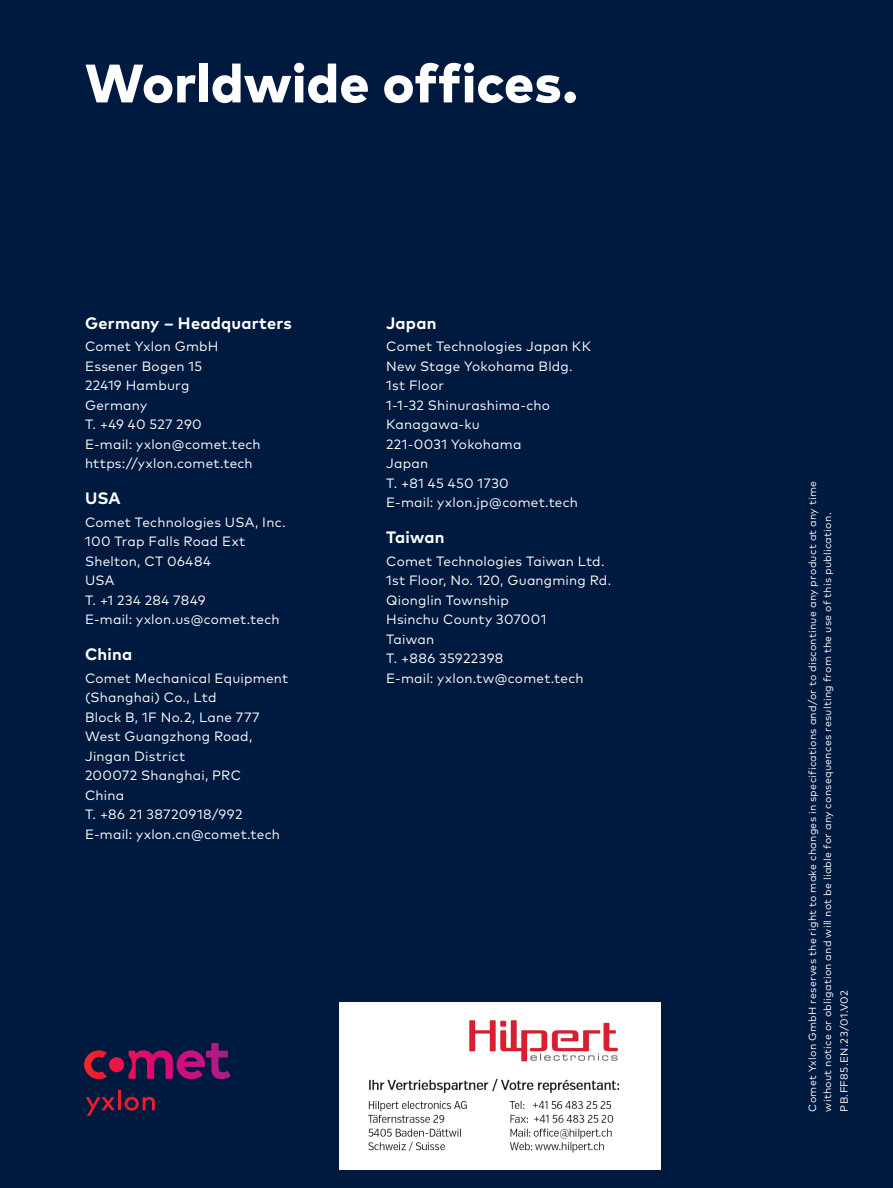
<style>
.page{position:relative;width:893px;height:1188px;background:#00193f}
.page>*{position:absolute;margin:0;border:0;box-sizing:border-box;transform-origin:0 0}
.t1{font:800 54px "Mark Pro";letter-spacing:.005em;color:#fff}
.t2{font:700 16.5px "Mark Pro";letter-spacing:.015em;color:#fff}
.t3{font:13.5px/19.5px "Mark Pro";letter-spacing:.02em;color:#fff}
.t4{font:10.5px/15px "Mark Pro";letter-spacing:.03em;color:#fff}
</style>
<div class="page">
<svg style="left:86px;top:1097px;width:29px;height:19px"></svg>
<hr style="left:118px;top:1091px;width:3px;height:19px;background:#ee1a2e">
<svg style="left:125px;top:1097px;width:30px;height:14px"></svg>
<svg style="left:84px;top:1043px;width:146px;height:36px"></svg>
<img style="left:339px;top:1003px;width:322px;height:167px">
<h1 class="t1" style="left:85px;top:42px;width:494px">Worldwide offices.</h1>
<p class="t2" style="left:85px;top:310px;width:208px">Germany – Headquarters</p>
<p class="t3" style="left:85px;top:336px;width:177px">Comet Yxlon GmbH<br>Essener Bogen 15<br>22419 Hamburg<br>Germany<br>T. +49 40 527 290<br>E-mail: yxlon@comet.tech https://yxlon.comet.tech</p>
<p class="t2" style="left:85px;top:486px;width:37px">USA</p>
<p class="t3" style="left:85px;top:511px;width:202px">Comet Technologies USA, Inc.<br>100 Trap Falls Road Ext<br>Shelton, CT 06484<br>USA<br>T. +1 234 284 7849<br>E-mail: yxlon.us@comet.tech</p>
<p class="t2" style="left:85px;top:642px;width:49px">China</p>
<p class="t3" style="left:85px;top:667px;width:205px">Comet Mechanical Equipment (Shanghai) Co., Ltd<br>Block B, 1F No.2, Lane 777<br>West Guangzhong Road,<br>Jingan District<br>200072 Shanghai, PRC<br>China<br>T. +86 21 38720918/992<br>E-mail: yxlon.cn@comet.tech</p>
<p class="t2" style="left:386px;top:310px;width:52px">Japan</p>
<p class="t3" style="left:386px;top:336px;width:206px">Comet Technologies Japan KK<br>New Stage Yokohama Bldg.<br>1st Floor<br>1-1-32 Shinurashima-cho<br>Kanagawa-ku<br>221-0031 Yokohama<br>Japan<br>T. +81 45 450 1730<br>E-mail: yxlon.jp@comet.tech</p>
<p class="t2" style="left:386px;top:525px;width:60px">Taiwan</p>
<p class="t3" style="left:386px;top:550px;width:227px">Comet Technologies Taiwan Ltd.<br>1st Floor, No. 120, Guangming Rd.<br>Qionglin Township<br>Hsinchu County 307001<br>Taiwan<br>T. +886 35922398<br>E-mail: yxlon.tw@comet.tech</p>
<p class="t4" style="left:804px;top:1112px;width:632px;rotate:-90deg">Comet Yxlon GmbH reserves the right to make changes in specifications and/or to discontinue any product at any time without notice or obligation and will not be liable for any consequences resulting from the use of this publication.</p>
<p class="t4" style="left:836px;top:1112px;width:123px;rotate:-90deg">PB.FF85.EN.23/01.V02</p>
</div>
